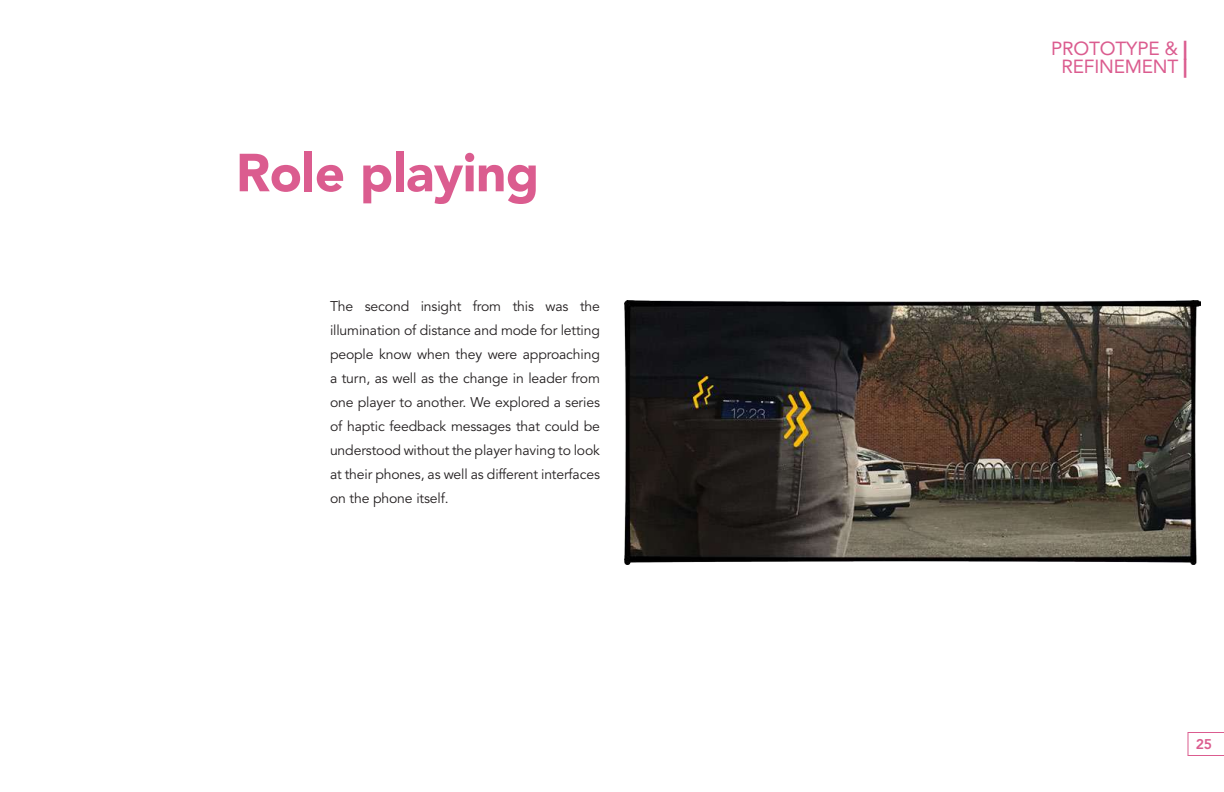
<style>
.page{position:relative;width:1224px;height:792px;background:#fff}
.page>*{position:absolute;margin:0;border:0;box-sizing:border-box;transform-origin:0 0}
.t1{font:900 53px "Avenir";letter-spacing:-.01em;color:#db5c8f}
.t2{font:19px/18px "Avenir";letter-spacing:-.01em;color:#db5c8f;text-align:center}
.t3{font:14px/24px "Avenir";letter-spacing:-.01em;color:#231f20;text-align:justify}
.t4{font:800 14px "Avenir";color:#db5c8f}
.s1{font-weight:900}
</style>
<div class="page">
<div style="left:1188px;top:732px;width:36px;height:24px;border:1px solid #db5c8f"></div>
<img style="left:624px;top:301px;width:576px;height:264px">
<h1 class="t1" style="left:236px;top:138px;width:305px">Role playing</h1>
<p class="t3" style="left:330px;top:294px;width:272px">The second insight from this was the illumination of distance and mode for letting people know when they were approaching a turn, as well as the change in leader from one player to another. We explored a series of haptic feedback messages that could be understood without the player having to look at their phones, as well as different interfaces on the phone itself.</p>
<h2 class="t2" style="left:1051px;top:40px;width:138px">PROTOTYPE &amp; <span class="s1">|<br></span>REFINEMENT <span class="s1">|</span></h2>
<p class="t4" style="left:1196px;top:735px;width:18px">25</p>
</div>
